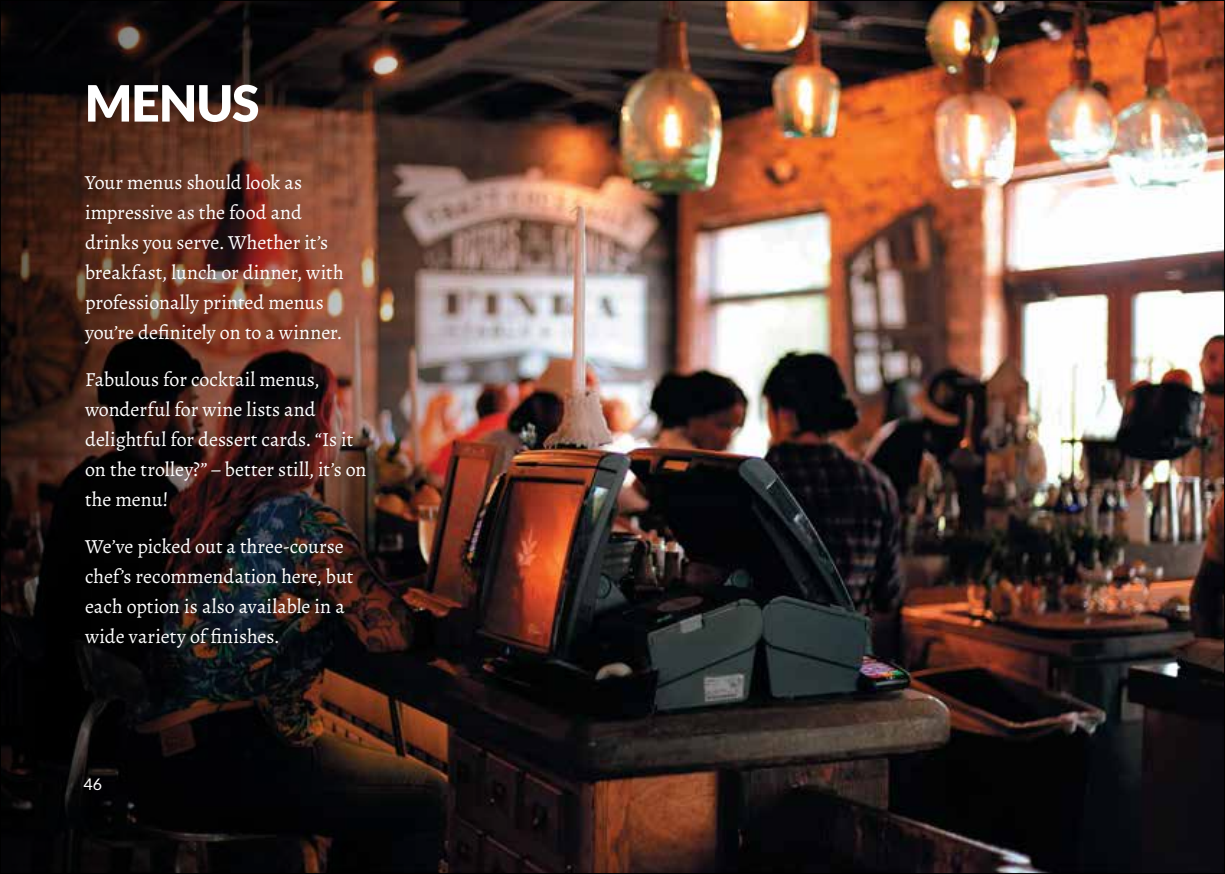
<style>
.page{position:relative;width:1225px;height:874px;background:#fff}
.page>*{position:absolute;margin:0;border:0;box-sizing:border-box;transform-origin:0 0}
.t1{font:900 50px "Lato";letter-spacing:-.01em;color:#fff}
.t2{font:20px/30px "Alegreya";color:#fff}
.t3{font:16px "Lato";color:#fff}
</style>
<div class="page">
<img style="left:548px;top:2px;width:675px;height:869px">
<img style="left:2px;top:2px;width:546px;height:869px">
<h1 class="t1" style="left:85px;top:74px;width:176px">MENUS</h1>
<p class="t2" style="left:85px;top:167px;width:260px">Your menus should look as impressive as the food and drinks you serve. Whether it’s breakfast, lunch or dinner, with professionally printed menus you’re definitely on to a winner.</p>
<p class="t2" style="left:85px;top:364px;width:283px">Fabulous for cocktail menus, wonderful for wine lists and delightful for dessert cards. “Is it on the trolley?” – better still, it’s on the menu!</p>
<p class="t2" style="left:85px;top:531px;width:270px">We’ve picked out a three-course chef’s recommendation here, but each option is also available in a wide variety of finishes.</p>
<p class="t3" style="left:84px;top:774px;width:20px">46</p>
</div>
